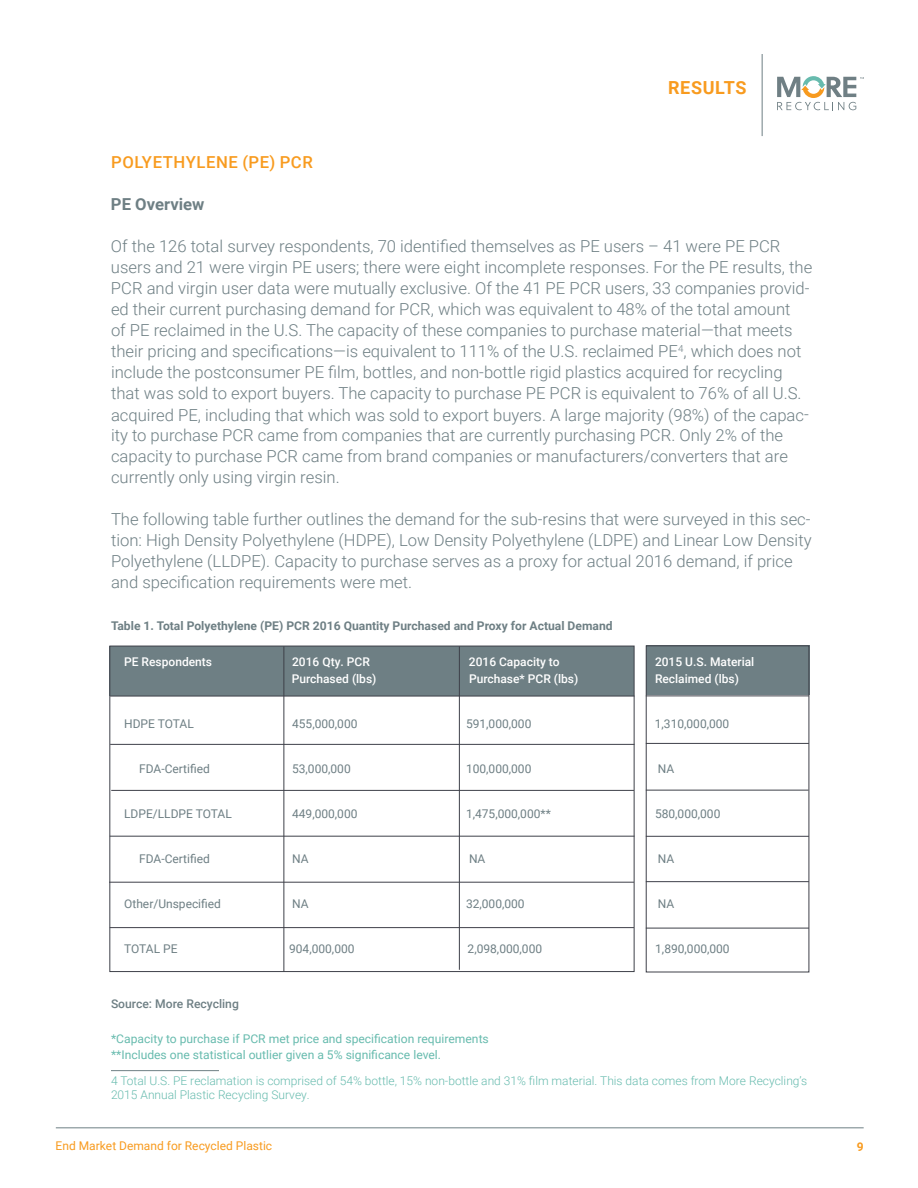
<style>
.page{position:relative;width:918px;height:1188px;background:#fff}
.page>*{position:absolute;margin:0;border:0;box-sizing:border-box;transform-origin:0 0}
.t1{font:700 18px "Roboto";letter-spacing:.035em;color:#f89b1f}
.t2{font:300 16.5px/21px "Roboto";color:#6e7f84}
.t3{font:500 16.5px "Roboto";letter-spacing:.035em;color:#f89b1f}
.t4{font:700 16.5px "Roboto";color:#6e7f84}
.t5{font:12px "Roboto";color:#6e7f84}
.t6{font:300 12px/14.4px "Roboto";color:#67bbae}
.t7{font:12px/16.5px "Roboto";color:#67bbae}
.t8{font:500 12px "Roboto";color:#fff}
.t9{font:700 12px "Roboto";color:#6e7f84}
.t10{font:12px "Roboto";color:#f89b1f}
.t11{font:500 12px "Roboto";color:#6e7f84}
.t12{font:700 12px "Roboto";color:#f89b1f}
</style>
<div class="page">
<hr style="left:56px;top:1127px;width:808px;height:1px;background:#6e7f84">
<hr style="left:762px;top:54px;width:1px;height:82px;background:#6e7f84">
<svg style="left:777px;top:76px;width:87px;height:34px"></svg>
<div style="left:646px;top:646px;width:163px;height:49px;background:#6e7f84"></div>
<div style="left:110px;top:646px;width:524px;height:49px;background:#6e7f84"></div>
<hr style="left:110px;top:696px;width:524px;height:1px;background:#3e4049">
<hr style="left:284px;top:646px;width:1px;height:326px;background:#3e4049">
<hr style="left:459px;top:646px;width:1px;height:324px;background:#3e4049">
<hr style="left:110px;top:744px;width:524px;height:1px;background:#3e4049">
<hr style="left:111px;top:790px;width:523px;height:1px;background:#3e4049">
<hr style="left:110px;top:836px;width:524px;height:1px;background:#3e4049">
<hr style="left:109px;top:882px;width:525px;height:1px;background:#3e4049">
<hr style="left:110px;top:927px;width:524px;height:1px;background:#3e4049">
<div style="left:646px;top:645px;width:163px;height:327px;border:1px solid #3e4049"></div>
<hr style="left:646px;top:696px;width:163px;height:1px;background:#3e4049">
<hr style="left:646px;top:743px;width:163px;height:1px;background:#3e4049">
<hr style="left:646px;top:790px;width:162px;height:1px;background:#3e4049">
<hr style="left:646px;top:836px;width:163px;height:1px;background:#3e4049">
<hr style="left:646px;top:881px;width:163px;height:1px;background:#3e4049">
<hr style="left:646px;top:928px;width:163px;height:1px;background:#3e4049">
<hr style="left:111px;top:1070px;width:108px;height:1px;background:#6e7f84">
<p class="t1" style="left:668px;top:75px;width:80px">RESULTS</p>
<p class="t3" style="left:111px;top:151px;width:203px">POLYETHYLENE (PE) PCR</p>
<p class="t4" style="left:111px;top:193px;width:95px">PE Overview</p>
<p class="t2" style="left:111px;top:235px;width:703px">Of the 126 total survey respondents, 70 identified themselves as PE users – 41 were PE PCR users and 21 were virgin PE users; there were eight incomplete responses. For the PE results, the PCR and virgin user data were mutually exclusive. Of the 41 PE PCR users, 33 companies provid&shy;ed their current purchasing demand for PCR, which was equivalent to 48% of the total amount<br>of PE reclaimed in the U.S. The capacity of these companies to purchase material—that meets their pricing and specifications—is equivalent to 111% of the U.S. reclaimed PE<sup>4</sup>, which does not include the postconsumer PE film, bottles, and non-bottle rigid plastics acquired for recycling that was sold to export buyers. The capacity to purchase PE PCR is equivalent to 76% of all U.S. acquired PE, including that which was sold to export buyers. A large majority (98%) of the capac&shy;ity to purchase PCR came from companies that are currently purchasing PCR. Only 2% of the capacity to purchase PCR came from brand companies or manufacturers/converters that are currently only using virgin resin.</p>
<p class="t2" style="left:111px;top:509px;width:702px">The following table further outlines the demand for the sub-resins that were surveyed in this sec&shy;tion: High Density Polyethylene (HDPE), Low Density Polyethylene (LDPE) and Linear Low Density Polyethylene (LLDPE). Capacity to purchase serves as a proxy for actual 2016 demand, if price and specification requirements were met.</p>
<p class="t9" style="left:111px;top:618px;width:503px">Table 1. Total Polyethylene (PE) PCR 2016 Quantity Purchased and Proxy for Actual Demand</p>
<p class="t8" style="left:124px;top:654px;width:89px">PE Respondents</p>
<p class="t8" style="left:292px;top:654px;width:79px">2016 Qty. PCR</p>
<p class="t8" style="left:469px;top:654px;width:92px">2016 Capacity to</p>
<p class="t8" style="left:655px;top:654px;width:101px">2015 U.S. Material</p>
<p class="t8" style="left:292px;top:670px;width:86px">Purchased (lbs)</p>
<p class="t8" style="left:469px;top:670px;width:111px">Purchase* PCR (lbs)</p>
<p class="t8" style="left:655px;top:670px;width:85px">Reclaimed (lbs)</p>
<p class="t5" style="left:124px;top:715px;width:71px">HDPE TOTAL</p>
<p class="t5" style="left:292px;top:715px;width:67px">455,000,000</p>
<p class="t5" style="left:466px;top:715px;width:67px">591,000,000</p>
<p class="t5" style="left:655px;top:715px;width:76px">1,310,000,000</p>
<p class="t5" style="left:139px;top:760px;width:72px">FDA-Certified</p>
<p class="t5" style="left:292px;top:760px;width:60px">53,000,000</p>
<p class="t5" style="left:466px;top:760px;width:67px">100,000,000</p>
<p class="t5" style="left:658px;top:760px;width:18px">NA</p>
<p class="t5" style="left:124px;top:805px;width:109px">LDPE/LLDPE TOTAL</p>
<p class="t5" style="left:292px;top:805px;width:67px">449,000,000</p>
<p class="t5" style="left:466px;top:805px;width:86px">1,475,000,000**</p>
<p class="t5" style="left:655px;top:805px;width:67px">580,000,000</p>
<p class="t5" style="left:139px;top:850px;width:72px">FDA-Certified</p>
<p class="t5" style="left:292px;top:850px;width:18px">NA</p>
<p class="t5" style="left:469px;top:850px;width:18px">NA</p>
<p class="t5" style="left:658px;top:850px;width:18px">NA</p>
<p class="t5" style="left:124px;top:895px;width:98px">Other/Unspecified</p>
<p class="t5" style="left:292px;top:895px;width:18px">NA</p>
<p class="t5" style="left:466px;top:895px;width:60px">32,000,000</p>
<p class="t5" style="left:658px;top:895px;width:18px">NA</p>
<p class="t5" style="left:124px;top:940px;width:55px">TOTAL PE</p>
<p class="t5" style="left:289px;top:940px;width:67px">904,000,000</p>
<p class="t5" style="left:468px;top:940px;width:76px">2,098,000,000</p>
<p class="t5" style="left:655px;top:940px;width:76px">1,890,000,000</p>
<p class="t11" style="left:111px;top:996px;width:129px">Source: More Recycling</p>
<p class="t7" style="left:111px;top:1030px;width:379px">*Capacity to purchase if PCR met price and specification requirements **Includes one statistical outlier given a 5% significance level.</p>
<p class="t6" style="left:111px;top:1073px;width:698px">4 Total U.S. PE reclamation is comprised of 54% bottle, 15% non-bottle and 31% film material. This data comes from More Recycling’s<br>2015 Annual Plastic Recycling Survey.</p>
<p class="t10" style="left:56px;top:1138px;width:218px">End Market Demand for Recycled Plastic</p>
<p class="t12" style="left:857px;top:1138px;width:8px">9</p>
</div>
